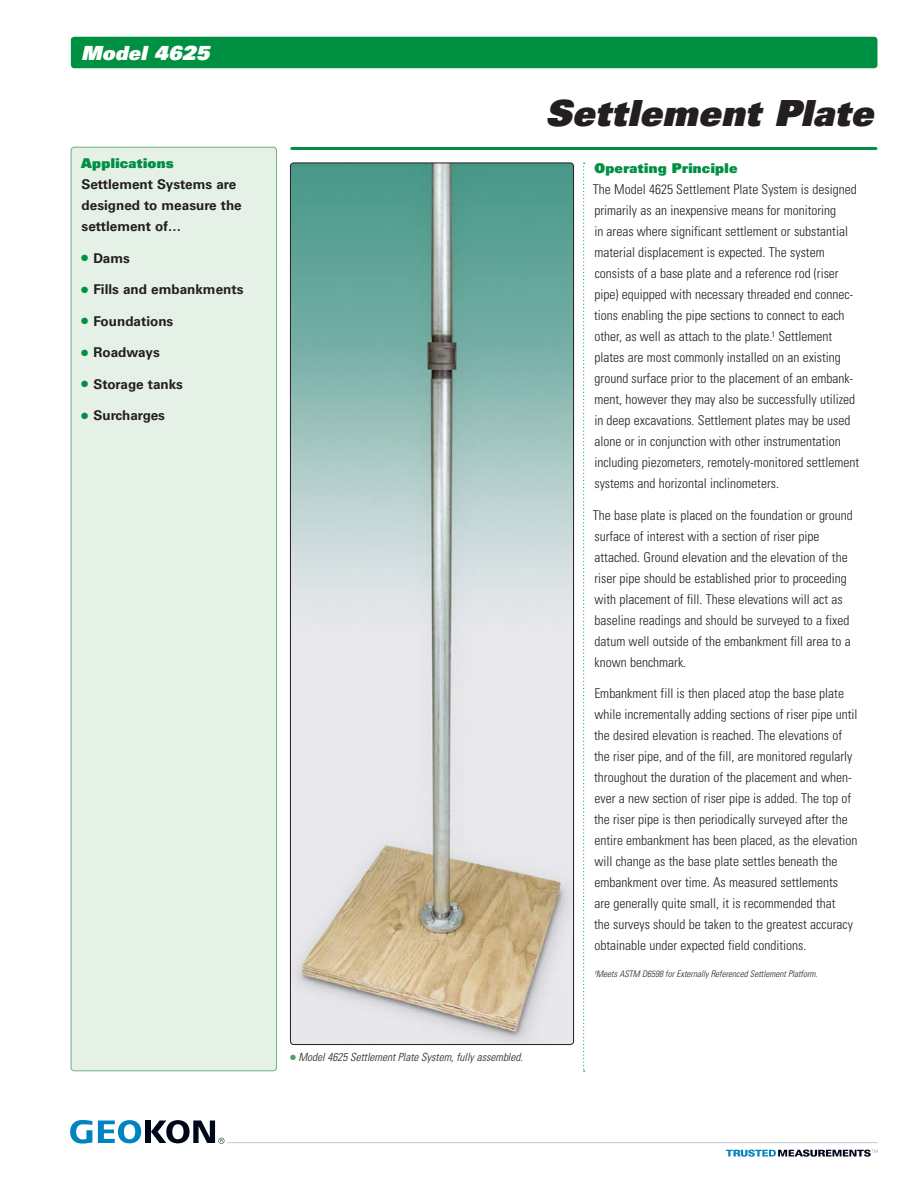
<style>
.page{position:relative;width:918px;height:1188px;background:#fff}
.page>*{position:absolute;margin:0;border:0;box-sizing:border-box;transform-origin:0 0}
.t1{font:italic 900 36px "Univers";letter-spacing:.01em;color:#231f20}
.t2{font:italic 900 19.5px "Univers";letter-spacing:.005em;color:#fff}
.t3{font:300 condensed 13.5px/21px "Univers";color:#231f20}
.t4{font:700 13.5px/21px "Univers";color:#231f20}
.t5{font:900 13.5px "Univers";letter-spacing:.02em;color:#009042}
.t6{font:italic 300 condensed 11.25px "Univers";color:#231f20}
.t7{font:italic 300 condensed 9px "Univers";color:#231f20}
.s1{color:#009042}
</style>
<div class="page">
<svg style="left:726px;top:1150px;width:151px;height:7px"></svg>
<hr style="left:227px;top:1142px;width:651px;height:1px;background:#c7c8ca">
<svg style="left:98px;top:1120px;width:43px;height:23px"></svg>
<div style="left:145px;top:1120px;width:6px;height:23px;background:#00071b"></div>
<svg style="left:70px;top:1120px;width:22px;height:24px"></svg>
<svg style="left:151px;top:1120px;width:73px;height:24px"></svg>
<div style="left:71px;top:147px;width:206px;height:924px;background:#e5f0e7;border-radius:3px"></div>
<div style="left:71px;top:147px;width:206px;height:924px;border:1px solid #6cb17d;border-radius:3px"></div>
<div style="left:71px;top:37px;width:806px;height:31px;background:#009042;border-radius:3px"></div>
<img style="left:290px;top:163px;width:284px;height:882px">
<svg style="left:583px;top:163px;width:2px;height:909px"></svg>
<hr style="left:292px;top:147px;width:584px;height:3px;background:#009042">
<h2 class="t2" style="left:81px;top:41px;width:130px">Model 4625</h2>
<p class="t5" style="left:81px;top:154px;width:94px">Applications</p>
<p class="t4" style="left:81px;top:174px;width:162px">Settlement Systems are designed to measure the settlement of…</p>
<p class="t4" style="left:81px;top:247px;width:50px"><span class="s1">●</span> Dams</p>
<p class="t4" style="left:81px;top:279px;width:164px"><span class="s1">●</span> Fills and embankments</p>
<p class="t4" style="left:81px;top:310px;width:94px"><span class="s1">●</span> Foundations</p>
<p class="t4" style="left:81px;top:342px;width:80px"><span class="s1">●</span> Roadways</p>
<p class="t4" style="left:81px;top:373px;width:103px"><span class="s1">●</span> Storage tanks</p>
<p class="t4" style="left:81px;top:405px;width:85px"><span class="s1">●</span> Surcharges</p>
<h1 class="t1" style="left:545px;top:89px;width:329px">Settlement Plate</h1>
<p class="t5" style="left:594px;top:160px;width:145px">Operating Principle</p>
<p class="t3" style="left:593px;top:179px;width:268px">The Model 4625 Settlement Plate System is designed primarily as an inexpensive means for monitoring<br>in areas where significant settlement or substantial material displacement is expected. The system consists of a base plate and a reference rod (riser pipe) equipped with necessary threaded end connec&shy;tions enabling the pipe sections to connect to each other, as well as attach to the plate.¹ Settlement plates are most commonly installed on an existing ground surface prior to the placement of an embank&shy;ment, however they may also be successfully utilized in deep excavations. Settlement plates may be used alone or in conjunction with other instrumentation including piezometers, remotely-monitored settlement systems and horizontal inclinometers.</p>
<p class="t3" style="left:593px;top:505px;width:261px">The base plate is placed on the foundation or ground surface of interest with a section of riser pipe attached. Ground elevation and the elevation of the riser pipe should be established prior to proceeding with placement of fill. These elevations will act as baseline readings and should be surveyed to a fixed datum well outside of the embankment fill area to a known benchmark.</p>
<p class="t3" style="left:594px;top:683px;width:265px">Embankment fill is then placed atop the base plate while incrementally adding sections of riser pipe until the desired elevation is reached. The elevations of the riser pipe, and of the fill, are monitored regularly throughout the duration of the placement and when&shy;ever a new section of riser pipe is added. The top of the riser pipe is then periodically surveyed after the entire embankment has been placed, as the elevation will change as the base plate settles beneath the embankment over time. As measured settlements<br>are generally quite small, it is recommended that<br>the surveys should be taken to the greatest accuracy obtainable under expected field conditions.</p>
<p class="t7" style="left:594px;top:968px;width:225px">¹Meets ASTM D6598 for Externally Referenced Settlement Platform.</p>
<p class="t6" style="left:298px;top:1050px;width:226px">Model 4625 Settlement Plate System, fully assembled.</p>
</div>
